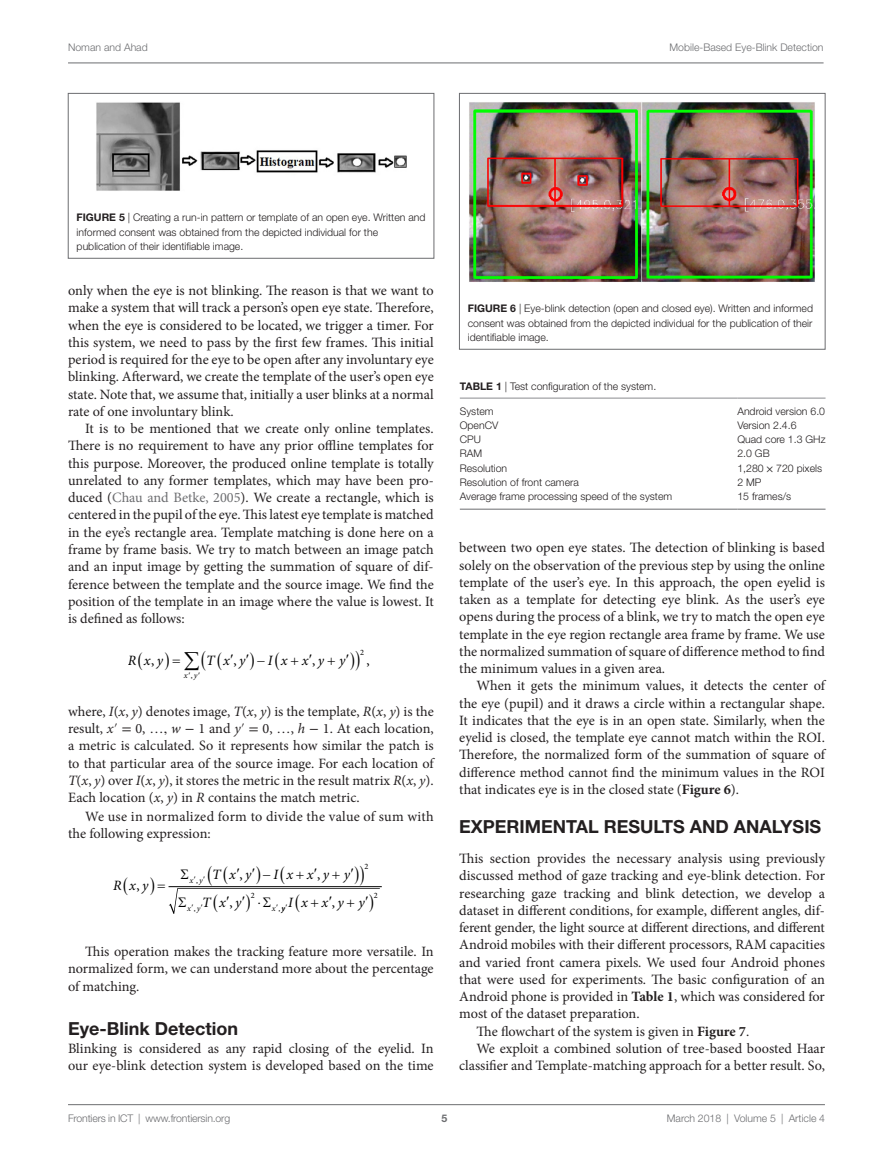
<style>
.page{position:relative;width:893px;height:1170px;background:#fff}
.page>*{position:absolute;margin:0;border:0;box-sizing:border-box;transform-origin:0 0}
.t1{font:700 18px "Helvetica Neue LT Std";color:#231f20}
.t2{font:14.25px/17.2px "Minion Pro";color:#231f20;text-align:justify}
.t3{font:italic 14.25px "Minion Pro";letter-spacing:.59em;color:#000}
.t4{font:14.25px "Minion Pro";color:#000}
.t5{font:300 10.5px/14.2px "Helvetica Neue LT Std";color:#231f20}
.t6{font:300 10.5px "Helvetica Neue LT Std";color:#6c6d70}
.t7{font:700 10.5px "Helvetica Neue LT Std";color:#6c6d70}
.t8{font:italic 8.25px "Minion Pro";color:#000}
.t9{font:8.25px "Minion Pro";color:#000}
.s1{font-weight:700}
.s2{color:#6c6d70}
.s3{font-style:italic}
.s4{font-family:"STIX General"}
.s5{font-style:normal}
.s6{font-family:"STIX General";font-weight:400}
</style>
<div class="page">
<img style="left:96px;top:102px;width:311px;height:89px">
<div style="left:68px;top:93px;width:366px;height:165px;border:1px solid #6c6d70"></div>
<img style="left:469px;top:102px;width:346px;height:180px">
<div style="left:459px;top:93px;width:366px;height:256px;border:1px solid #6c6d70"></div>
<hr style="left:460px;top:398px;width:277px;height:1px;background:#8a8c8f">
<hr style="left:737px;top:398px;width:88px;height:1px;background:#8a8c8f">
<hr style="left:460px;top:509px;width:277px;height:1px;background:#6c6d70">
<hr style="left:737px;top:509px;width:88px;height:1px;background:#6c6d70">
<hr style="left:68px;top:1104px;width:757px;height:1px;background:#6c6d70">
<hr style="left:68px;top:63px;width:755px;height:1px;background:#6c6d70">
<hr style="left:169px;top:886px;width:213px;height:1px;background:#000">
<svg style="left:168px;top:886px;width:212px;height:27px"></svg>
<p class="t6" style="left:68px;top:41px;width:81px">Noman and Ahad</p>
<p class="t6" style="left:669px;top:41px;width:156px">Mobile-Based Eye-Blink Detection</p>
<p class="t5" style="left:77px;top:210px;width:350px"><span class="s1">FIGURE 5</span> | Creating a run-in pattern or template of an open eye. Written and informed consent was obtained from the depicted individual for the publication of their identifiable image.</p>
<p class="t2" style="left:68px;top:282px;width:367px">only when the eye is not blinking. The reason is that we want to make a system that will track a person’s open eye state. Therefore, when the eye is considered to be located, we trigger a timer. For this system, we need to pass by the first few frames. This initial period is required for the eye to be open after any involuntary eye blinking. Afterward, we create the template of the user’s open eye state. Note that, we assume that, initially a user blinks at a normal rate of one involuntary blink.</p>
<p class="t2" style="left:68px;top:420px;width:367px;text-indent:17px">It is to be mentioned that we create only online templates.<br>There is no requirement to have any prior offline templates for this purpose. Moreover, the produced online template is totally unrelated to any former templates, which may have been pro&shy;duced (<span class="s2">Chau and Betke, 2005</span>). We create a rectangle, which is centered in the pupil of the eye. This latest eye template is matched in the eye’s rectangle area. Template matching is done here on a frame by frame basis. We try to match between an image patch and an input image by getting the summation of square of dif&shy;ference between the template and the source image. We find the position of the template in an image where the value is lowest. It is defined as follows:</p>
<p class="t3" style="left:128px;top:650px;width:37px">Rxy</p>
<p class="t3" style="left:206px;top:650px;width:41px">Txy</p>
<p class="t3" style="left:257px;top:650px;width:90px">−Ix xy y</p>
<p class="t8" style="left:184px;top:669px;width:15px">x y</p>
<p class="t9" style="left:360px;top:646px;width:5px">2</p>
<p class="t4" style="left:151px;top:650px;width:5px">,</p>
<p class="t4" style="left:233px;top:650px;width:5px">,</p>
<p class="t4" style="left:312px;top:650px;width:5px">,</p>
<p class="t4" style="left:366px;top:650px;width:5px">,</p>
<p class="t9" style="left:191px;top:669px;width:3px">,</p>
<p class="t2" style="left:68px;top:702px;width:367px">where, <span class="s3">I</span>(<span class="s3">x</span>, <span class="s3">y</span>) denotes image, <span class="s3">T</span>(<span class="s3">x</span>, <span class="s3">y</span>) is the template, <span class="s3">R</span>(<span class="s3">x</span>, <span class="s3">y</span>) is the result, <span class="s3">x</span><span class="s4">′ =</span> 0, <span class="s4">…,</span> <span class="s3">w</span> <span class="s4">−</span> 1 and <span class="s3">y</span><span class="s4">′ =</span> 0, <span class="s4">…</span>, <span class="s3">h</span> <span class="s4">−</span> 1. At each location, a metric is calculated. So it represents how similar the patch is to that particular area of the source image. For each location of <span class="s3">T</span>(<span class="s3">x</span>, <span class="s3">y</span>) over <span class="s3">I</span>(<span class="s3">x</span>, <span class="s3">y</span>), it stores the metric in the result matrix <span class="s3">R</span>(<span class="s3">x</span>, <span class="s3">y</span>).<br>Each location (<span class="s3">x</span>, <span class="s3">y</span>) in <span class="s3">R</span> contains the match metric.</p>
<p class="t2" style="left:68px;top:807px;width:367px;text-indent:17px">We use in normalized form to divide the value of sum with the following expression:</p>
<p class="t3" style="left:113px;top:875px;width:37px">Rxy</p>
<p class="t9" style="left:365px;top:860px;width:5px">2</p>
<p class="t3" style="left:212px;top:864px;width:41px">Txy</p>
<p class="t3" style="left:263px;top:864px;width:89px">−Ix xy y</p>
<p class="t3" style="left:202px;top:892px;width:41px">Txy</p>
<p class="t4" style="left:239px;top:864px;width:5px">,</p>
<p class="t4" style="left:317px;top:864px;width:5px">,</p>
<p class="t8" style="left:190px;top:874px;width:15px">x y</p>
<p class="t8" style="left:187px;top:902px;width:15px">x y</p>
<p class="t8" style="left:272px;top:902px;width:10px">x <span class="s5">,</span></p>
<p class="t9" style="left:196px;top:874px;width:3px">,</p>
<p class="t4" style="left:136px;top:876px;width:5px">,</p>
<p class="t9" style="left:374px;top:889px;width:5px">2</p>
<p class="t9" style="left:251px;top:889px;width:5px">2</p>
<p class="t3" style="left:281px;top:892px;width:64px"><sub>y</sub>Ix xy<span class="s5">,</span></p>
<p class="t3" style="left:358px;top:892px;width:8px">y</p>
<p class="t4" style="left:229px;top:892px;width:5px">,</p>
<p class="t9" style="left:194px;top:902px;width:3px">,</p>
<p class="t2" style="left:68px;top:942px;width:367px;text-indent:17px">This operation makes the tracking feature more versatile. In normalized form, we can understand more about the percentage of matching.</p>
<p class="t1" style="left:68px;top:1017px;width:171px">EYE-BLINK DETECTION</p>
<p class="t2" style="left:68px;top:1039px;width:367px">Blinking is considered as any rapid closing of the eyelid. In our eye-blink detection system is developed based on the time</p>
<p class="t5" style="left:468px;top:301px;width:347px;text-align:justify"><span class="s1">FIGURE 6</span> | Eye-blink detection (open and closed eye). Written and informed consent was obtained from the depicted individual for the publication of their identifiable image.</p>
<p class="t5" style="left:460px;top:378px;width:198px"><span class="s1">TABLE 1</span> | Test configuration of the system.</p>
<p class="t5" style="left:460px;top:403px;width:35px">System</p>
<p class="t5" style="left:737px;top:403px;width:89px">Android version 6.0</p>
<p class="t5" style="left:460px;top:418px;width:40px">OpenCV</p>
<p class="t5" style="left:737px;top:418px;width:61px">Version 2.4.6</p>
<p class="t5" style="left:460px;top:432px;width:23px">CPU</p>
<p class="t5" style="left:737px;top:432px;width:90px">Quad core 1.3 GHz</p>
<p class="t5" style="left:460px;top:446px;width:24px">RAM</p>
<p class="t5" style="left:737px;top:446px;width:34px">2.0 GB</p>
<p class="t5" style="left:460px;top:460px;width:49px">Resolution</p>
<p class="t5" style="left:737px;top:460px;width:86px">1,280 <span class="s6">×</span> 720 pixels</p>
<p class="t5" style="left:460px;top:475px;width:121px">Resolution of front camera</p>
<p class="t5" style="left:737px;top:475px;width:26px">2 MP</p>
<p class="t5" style="left:460px;top:489px;width:214px">Average frame processing speed of the system</p>
<p class="t5" style="left:737px;top:489px;width:55px">15 frames/s</p>
<p class="t2" style="left:459px;top:539px;width:367px">between two open eye states. The detection of blinking is based solely on the observation of the previous step by using the online template of the user’s eye. In this approach, the open eyelid is taken as a template for detecting eye blink. As the user’s eye opens during the process of a blink, we try to match the open eye template in the eye region rectangle area frame by frame. We use the normalized summation of square of difference method to find the minimum values in a given area.</p>
<p class="t2" style="left:459px;top:677px;width:367px;text-indent:17px">When it gets the minimum values, it detects the center of the eye (pupil) and it draws a circle within a rectangular shape.<br>It indicates that the eye is in an open state. Similarly, when the eyelid is closed, the template eye cannot match within the ROI.<br>Therefore, the normalized form of the summation of square of difference method cannot find the minimum values in the ROI that indicates eye is in the closed state (<span class="s1">Figure 6</span>).</p>
<p class="t1" style="left:459px;top:815px;width:158px">EXPERI MENTAL RES</p>
<p class="t1" style="left:640px;top:815px;width:107px">ULTS AND ANAL</p>
<p class="t1" style="left:781px;top:815px;width:23px">YSIS</p>
<p class="t2" style="left:459px;top:849px;width:367px">This section provides the necessary analysis using previously</p>
<p class="t2" style="left:459px;top:867px;width:367px">discussed method of gaze tracking and eye-blink detection. For</p>
<p class="t2" style="left:459px;top:884px;width:367px">researching gaze tracking and blink detection, we develop a</p>
<p class="t2" style="left:459px;top:901px;width:367px">dataset in different conditions, for example, different angles, dif-</p>
<p class="t2" style="left:459px;top:918px;width:367px">ferent gender, the light source at different directions, and different</p>
<p class="t2" style="left:459px;top:936px;width:367px">Android mobiles with their different processors, RAM capacities</p>
<p class="t2" style="left:459px;top:953px;width:367px">and varied front camera pixels. We used four Android phones</p>
<p class="t2" style="left:459px;top:970px;width:367px">that were used for experiments. The basic configuration of an</p>
<p class="t2" style="left:459px;top:987px;width:367px">Android phone is provided in <span class="s1">Table 1</span>, which was considered for</p>
<p class="t2" style="left:459px;top:1005px;width:182px">most of the dataset preparation.</p>
<p class="t2" style="left:476px;top:1022px;width:274px">The flowchart of the system is given in <span class="s1">Figure 7</span>.</p>
<p class="t2" style="left:476px;top:1039px;width:350px">We exploit a combined solution of tree-based boosted Haar</p>
<p class="t2" style="left:459px;top:1056px;width:367px">classifier and Template-matching approach for a better result. So,</p>
<p class="t6" style="left:68px;top:1111px;width:164px">Frontiers in ICT | www.frontiersin.org</p>
<p class="t6" style="left:667px;top:1111px;width:160px">March 2018 | Volume 5 | Article 4</p>
<p class="t7" style="left:441px;top:1111px;width:7px">5</p>
</div>
